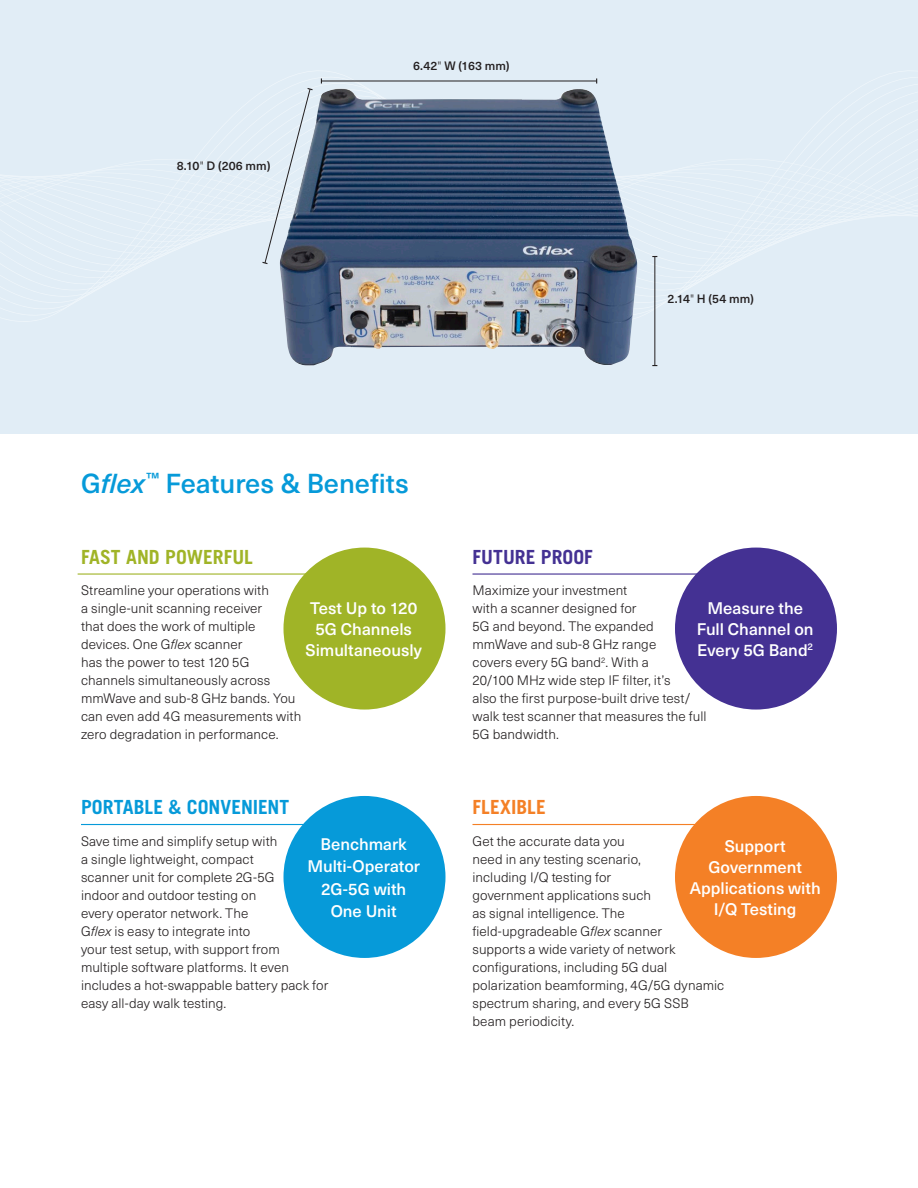
<style>
.page{position:relative;width:918px;height:1188px;background:#fff}
.page>*{position:absolute;margin:0;border:0;box-sizing:border-box;transform-origin:0 0}
.t1{font:500 27px "Neue Haas Unica W1 G";color:#069ad9}
.Bullet_list{font:700 19.5px "Trade Gothic LT Std";color:#069ad9}
.Bullet_list-2{font:700 19.5px "Trade Gothic LT Std";letter-spacing:.005em;color:#a0b427}
.Bullet_list-3{font:700 19.5px "Trade Gothic LT Std";color:#443193}
.Bullet_list-4{font:700 19.5px "Trade Gothic LT Std";letter-spacing:.005em;color:#f48026}
.BODY_BULLETS{font:500 16.5px/21px "Neue Haas Unica W1 G";color:#fff;text-align:center}
.t2{font:300 13.5px/18px "Neue Haas Unica W1 G";letter-spacing:.005em;color:#231f20}
.table_text_medium{font:500 12px "Neue Haas Unica W1 G";letter-spacing:.01em;color:#231f20}
.s1{font-weight:300}
.s2{font-style:italic}
</style>
<div class="page">
<hr style="left:472px;top:824px;width:244px;height:1px;background:#f48026">
<div style="left:675px;top:796px;width:162px;height:162px;background:#f48026;border-radius:50%"></div>
<hr style="left:78px;top:573px;width:243px;height:2px;background:#a0b427">
<div style="left:284px;top:548px;width:162px;height:162px;background:#a0b427;border-radius:50%"></div>
<hr style="left:81px;top:824px;width:250px;height:1px;background:#069ad9">
<div style="left:284px;top:796px;width:162px;height:162px;background:#069ad9;border-radius:50%"></div>
<hr style="left:472px;top:573px;width:230px;height:2px;background:#443193">
<div style="left:675px;top:548px;width:162px;height:162px;background:#443193;border-radius:50%"></div>
<div style="left:0;top:0;width:918px;height:433px;background:#e1edf6"></div>
<img style="left:280px;top:265px;width:358px;height:100px">
<hr style="left:654px;top:257px;width:1px;height:109px;background:#231f20">
<svg style="left:0;top:78px;width:918px;height:187px"></svg>
<p class="table_text_medium" style="left:177px;top:157px;width:95px">8.10<span class="s1">"</span> D (206 mm)</p>
<p class="table_text_medium" style="left:413px;top:56px;width:98px">6.42<span class="s1">"</span> W (163 mm)</p>
<p class="t1" style="left:81px;top:463px;width:329px">G<span class="s2">flex</span><sup>™</sup> Features &amp; Benefits</p>
<p class="table_text_medium" style="left:667px;top:289px;width:88px">2.14<span class="s1">"</span> H (54 mm)</p>
<p class="Bullet_list-2" style="left:81px;top:545px;width:173px">FAST AND POWERFUL</p>
<p class="t2" style="left:81px;top:581px;width:222px">Streamline your operations with<br>a single-unit scanning receiver<br>that does the work of multiple devices. One G<span class="s2">flex</span> scanner<br>has the power to test 120 5G channels simultaneously across mmWave and sub-8 GHz bands. You can even add 4G measurements with zero degradation in performance.</p>
<p class="BODY_BULLETS" style="left:306px;top:597px;width:118px">Test Up to 120<br>5G Channels<br>Simultaneously</p>
<p class="Bullet_list" style="left:81px;top:795px;width:210px">PORTABLE &amp; CONVENIENT</p>
<p class="t2" style="left:81px;top:831px;width:249px">Save time and simplify setup with<br>a single lightweight, compact<br>scanner unit for complete 2G-5G<br>indoor and outdoor testing on<br>every operator network. The<br>G<span class="s2">flex</span> is easy to integrate into<br>your test setup, with support from multiple software platforms. It even includes a hot-swappable battery pack for easy all-day walk testing.</p>
<p class="BODY_BULLETS" style="left:307px;top:831px;width:114px;line-height:22.5px">Benchmark<br>Multi-Operator<br>2G-5G with<br>One Unit</p>
<p class="Bullet_list-3" style="left:472px;top:545px;width:122px">FUTURE PROOF</p>
<p class="t2" style="left:472px;top:581px;width:236px">Maximize your investment<br>with a scanner designed for<br>5G and beyond. The expanded mmWave and sub-8 GHz range<br>covers every 5G band<sup>2</sup>. With a<br>20/100 MHz wide step IF filter, it’s<br>also the first purpose-built drive test/ walk test scanner that measures the full<br>5G bandwidth.</p>
<p class="BODY_BULLETS" style="left:697px;top:597px;width:118px">Measure the<br>Full Channel on<br>Every 5G Band<sup>2</sup></p>
<p class="Bullet_list-4" style="left:472px;top:795px;width:75px">FLEXIBLE</p>
<p class="t2" style="left:472px;top:831px;width:253px">Get the accurate data you<br>need in any testing scenario,<br>including I/Q testing for<br>government applications such<br>as signal intelligence. The field-upgradeable G<span class="s2">flex</span> scanner<br>supports a wide variety of network configurations, including 5G dual polarization beamforming, 4G/5G dynamic spectrum sharing, and every 5G SSB beam periodicity.</p>
<p class="BODY_BULLETS" style="left:690px;top:834px;width:133px">Support<br>Government<br>Applications with<br>I/Q Testing</p>
</div>
